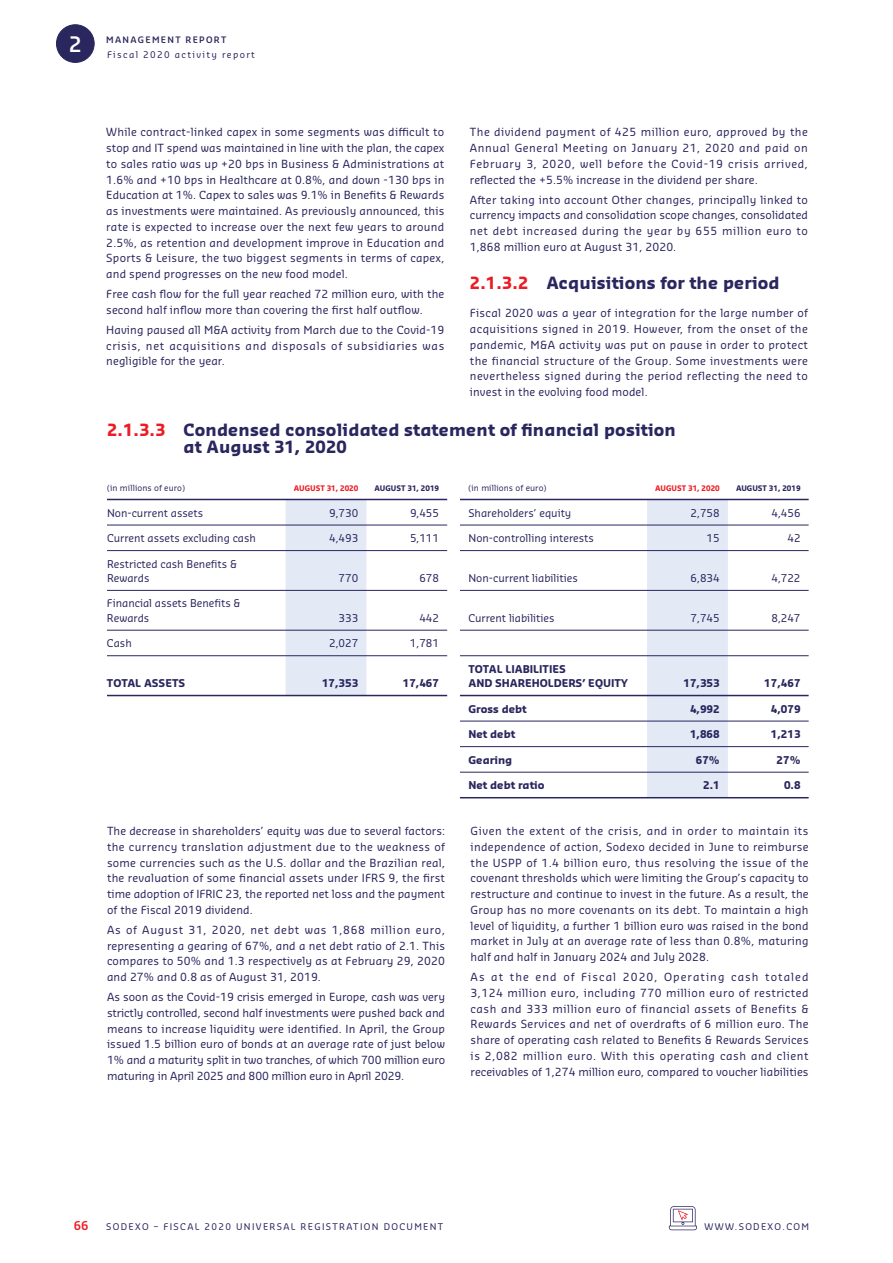
<style>
.page{position:relative;width:893px;height:1263px;background:#fff}
.page>*{position:absolute;margin:0;border:0;box-sizing:border-box;transform-origin:0 0}
.t1{font:600 20.85px "Sansa Pro";color:#fff}
.t2{font:700 16.5px/16.5px "Sansa Pro";letter-spacing:.01em;color:#2a265e}
.t3{font:600 12px "Sansa Pro";color:#ed1c24}
.t4{font:10.95px/15.8px "Sansa Pro";letter-spacing:.01em;color:#2a265e;text-align:justify}
.t5{font:10.5px/14.2px "Sansa Pro";color:#2a265e}
.t6{font:700 10.5px/14.2px "Sansa Pro";color:#2a265e}
.t7{font:9px "Sansa Pro";letter-spacing:.15em;color:#2a265e}
.t8{font:600 8.7px "Sansa Pro";letter-spacing:.15em;color:#2a265e}
.t9{font:8.25px "Sansa Pro";letter-spacing:.01em;color:#2a265e}
.t10{font:700 7.5px "Sansa Pro";color:#ed1c24}
.t11{font:700 7.5px "Sansa Pro";color:#2a265e}
.s1{color:#ed1c24}
</style>
<div class="page">
<div style="left:56px;top:25px;width:38px;height:37px;background:#2a265e;border-radius:50%"></div>
<div style="left:56px;top:24px;width:39px;height:39px;border:1px solid #2a265e;border-radius:50%"></div>
<svg style="left:286px;top:499px;width:442px;height:298px"></svg>
<hr style="left:107px;top:499px;width:340px;height:1px;background:#2a265e">
<hr style="left:460px;top:499px;width:349px;height:1px;background:#2a265e">
<hr style="left:107px;top:695px;width:340px;height:1px;background:#2a265e">
<hr style="left:460px;top:695px;width:349px;height:1px;background:#2a265e">
<hr style="left:460px;top:797px;width:349px;height:1px;background:#2a265e">
<hr style="left:107px;top:525px;width:340px;height:1px;background:#2a265e">
<hr style="left:460px;top:525px;width:349px;height:1px;background:#2a265e">
<hr style="left:107px;top:550px;width:340px;height:1px;background:#2a265e">
<hr style="left:460px;top:550px;width:349px;height:1px;background:#2a265e">
<hr style="left:107px;top:590px;width:340px;height:1px;background:#2a265e">
<hr style="left:460px;top:590px;width:349px;height:1px;background:#2a265e">
<hr style="left:107px;top:630px;width:340px;height:1px;background:#2a265e">
<hr style="left:460px;top:630px;width:349px;height:1px;background:#2a265e">
<hr style="left:107px;top:655px;width:340px;height:1px;background:#2a265e">
<hr style="left:460px;top:655px;width:349px;height:1px;background:#2a265e">
<hr style="left:460px;top:721px;width:349px;height:1px;background:#2a265e">
<hr style="left:460px;top:746px;width:349px;height:1px;background:#2a265e">
<hr style="left:460px;top:772px;width:349px;height:1px;background:#2a265e">
<svg style="left:669px;top:1206px;width:28px;height:24px"></svg>
<h1 class="t1" style="left:69px;top:35px;width:15px">2</h1>
<p class="t8" style="left:106px;top:36px;width:122px">MANAGEMENT REPORT</p>
<p class="t7" style="left:107px;top:51px;width:149px">Fiscal 2020 activity report</p>
<p class="t4" style="left:470px;top:125px;width:340px">The dividend payment of 425 million euro, approved by the Annual General Meeting on January 21, 2020 and paid on February 3, 2020, well before the Covid-19 crisis arrived, reflected the +5.5% increase in the dividend per share.</p>
<p class="t4" style="left:470px;top:193px;width:340px">After taking into account Other changes, principally linked to currency impacts and consolidation scope changes, consolidated net debt increased during the year by 655 million euro to 1,868 million euro at August 31, 2020.</p>
<h2 class="t2" style="left:470px;top:276px;width:311px"><span class="s1">2.1.3.2</span> Acquisitions for the period</h2>
<p class="t4" style="left:470px;top:306px;width:340px">Fiscal 2020 was a year of integration for the large number of acquisitions signed in 2019. However, from the onset of the pandemic, M&amp;A activity was put on pause in order to protect the financial structure of the Group. Some investments were nevertheless signed during the period reflecting the need to invest in the evolving food model.</p>
<h2 class="t2" style="left:184px;top:423px;width:494px;text-indent:-77px"><span class="s1">2.1.3.3</span> Condensed consolidated statement of financial position at August 31, 2020</h2>
<p class="t9" style="left:107px;top:484px;width:80px">(in millions of euro)</p>
<p class="t10" style="left:294px;top:485px;width:66px">AUGUST 31, 2020</p>
<p class="t11" style="left:375px;top:485px;width:66px">AUGUST 31, 2019</p>
<p class="t9" style="left:468px;top:484px;width:80px">(in millions of euro)</p>
<p class="t10" style="left:655px;top:485px;width:66px">AUGUST 31, 2020</p>
<p class="t11" style="left:736px;top:485px;width:66px">AUGUST 31, 2019</p>
<p class="t5" style="left:107px;top:506px;width:98px">Non-current assets</p>
<p class="t5" style="left:329px;top:506px;width:31px">9,730</p>
<p class="t5" style="left:410px;top:506px;width:31px">9,455</p>
<p class="t5" style="left:468px;top:506px;width:104px">Shareholders’ equity</p>
<p class="t5" style="left:691px;top:506px;width:31px">2,758</p>
<p class="t5" style="left:771px;top:506px;width:31px">4,456</p>
<p class="t5" style="left:107px;top:532px;width:151px">Current assets excluding cash</p>
<p class="t5" style="left:329px;top:532px;width:31px">4,493</p>
<p class="t5" style="left:410px;top:532px;width:31px">5,111</p>
<p class="t5" style="left:468px;top:532px;width:127px">Non-controlling interests</p>
<p class="t5" style="left:707px;top:532px;width:15px">15</p>
<p class="t5" style="left:787px;top:532px;width:15px">42</p>
<p class="t5" style="left:107px;top:557px;width:131px">Restricted cash Benefits &amp;<br>Rewards</p>
<p class="t4" style="left:106px;top:125px;width:340px">While contract-linked capex in some segments was difficult to stop and IT spend was maintained in line with the plan, the capex to sales ratio was up +20 bps in Business &amp; Administrations at 1.6% and +10 bps in Healthcare at 0.8%, and down -130 bps in Education at 1%. Capex to sales was 9.1% in Benefits &amp; Rewards as investments were maintained. As previously announced, this rate is expected to increase over the next few years to around 2.5%, as retention and development improve in Education and Sports &amp; Leisure, the two biggest segments in terms of capex, and spend progresses on the new food model.</p>
<p class="t4" style="left:106px;top:287px;width:340px">Free cash flow for the full year reached 72 million euro, with the second half inflow more than covering the first half outflow.</p>
<p class="t4" style="left:106px;top:323px;width:340px">Having paused all M&amp;A activity from March due to the Covid-19 crisis, net acquisitions and disposals of subsidiaries was negligible for the year.</p>
<p class="t5" style="left:339px;top:572px;width:21px">770</p>
<p class="t5" style="left:419px;top:572px;width:21px">678</p>
<p class="t5" style="left:468px;top:572px;width:111px">Non-current liabilities</p>
<p class="t5" style="left:691px;top:572px;width:31px">6,834</p>
<p class="t5" style="left:771px;top:572px;width:31px">4,722</p>
<p class="t5" style="left:107px;top:597px;width:135px">Financial assets Benefits &amp;<br>Rewards</p>
<p class="t5" style="left:339px;top:611px;width:21px">333</p>
<p class="t5" style="left:419px;top:611px;width:21px">442</p>
<p class="t5" style="left:468px;top:611px;width:88px">Current liabilities</p>
<p class="t5" style="left:691px;top:611px;width:31px">7,745</p>
<p class="t5" style="left:771px;top:611px;width:31px">8,247</p>
<p class="t5" style="left:107px;top:637px;width:26px">Cash</p>
<p class="t5" style="left:329px;top:637px;width:31px">2,027</p>
<p class="t5" style="left:410px;top:637px;width:31px">1,781</p>
<p class="t6" style="left:107px;top:677px;width:80px">TOTAL ASSETS</p>
<p class="t6" style="left:322px;top:677px;width:38px">17,353</p>
<p class="t6" style="left:403px;top:677px;width:38px">17,467</p>
<p class="t4" style="left:107px;top:824px;width:340px">The decrease in shareholders’ equity was due to several factors: the currency translation adjustment due to the weakness of some currencies such as the U.S. dollar and the Brazilian real, the revaluation of some financial assets under IFRS 9, the first time adoption of IFRIC 23, the reported net loss and the payment of the Fiscal 2019 dividend.</p>
<p class="t4" style="left:107px;top:923px;width:340px">As of August 31, 2020, net debt was 1,868 million euro, representing a gearing of 67%, and a net debt ratio of 2.1. This compares to 50% and 1.3 respectively as at February 29, 2020 and 27% and 0.8 as of August 31, 2019.</p>
<p class="t4" style="left:107px;top:990px;width:340px">As soon as the Covid-19 crisis emerged in Europe, cash was very strictly controlled, second half investments were pushed back and means to increase liquidity were identified. In April, the Group issued 1.5 billion euro of bonds at an average rate of just below 1% and a maturity split in two tranches, of which 700 million euro maturing in April 2025 and 800 million euro in April 2029.</p>
<p class="t6" style="left:468px;top:662px;width:161px">TOTAL LIABILITIES<br>AND SHAREHOLDERS’ EQUITY</p>
<p class="t6" style="left:683px;top:677px;width:38px">17,353</p>
<p class="t6" style="left:764px;top:677px;width:38px">17,467</p>
<p class="t6" style="left:468px;top:702px;width:60px">Gross debt</p>
<p class="t6" style="left:690px;top:702px;width:31px">4,992</p>
<p class="t6" style="left:771px;top:702px;width:31px">4,079</p>
<p class="t6" style="left:468px;top:728px;width:48px">Net debt</p>
<p class="t6" style="left:690px;top:728px;width:31px">1,868</p>
<p class="t6" style="left:771px;top:728px;width:31px">1,213</p>
<p class="t6" style="left:468px;top:753px;width:45px">Gearing</p>
<p class="t6" style="left:696px;top:753px;width:25px">67%</p>
<p class="t6" style="left:777px;top:753px;width:25px">27%</p>
<p class="t6" style="left:468px;top:779px;width:77px">Net debt ratio</p>
<p class="t6" style="left:703px;top:779px;width:18px">2.1</p>
<p class="t6" style="left:784px;top:779px;width:18px">0.8</p>
<p class="t4" style="left:471px;top:824px;width:340px">Given the extent of the crisis, and in order to maintain its independence of action, Sodexo decided in June to reimburse the USPP of 1.4 billion euro, thus resolving the issue of the covenant thresholds which were limiting the Group’s capacity to restructure and continue to invest in the future. As a result, the Group has no more covenants on its debt. To maintain a high level of liquidity, a further 1 billion euro was raised in the bond market in July at an average rate of less than 0.8%, maturing half and half in January 2024 and July 2028.</p>
<p class="t4" style="left:471px;top:970px;width:340px">As at the end of Fiscal 2020, Operating cash totaled 3,124 million euro, including 770 million euro of restricted cash and 333 million euro of financial assets of Benefits &amp; Rewards Services and net of overdrafts of 6 million euro. The share of operating cash related to Benefits &amp; Rewards Services is 2,082 million euro. With this operating cash and client receivables of 1,274 million euro, compared to voucher liabilities</p>
<p class="t3" style="left:74px;top:1220px;width:16px">66</p>
<p class="t7" style="left:106px;top:1223px;width:338px">SODEXO – FISCAL 2020 UNIVERSAL REGISTRATION DOCUMENT</p>
<p class="t7" style="left:705px;top:1223px;width:106px">WWW.SODEXO.COM</p>
</div>
